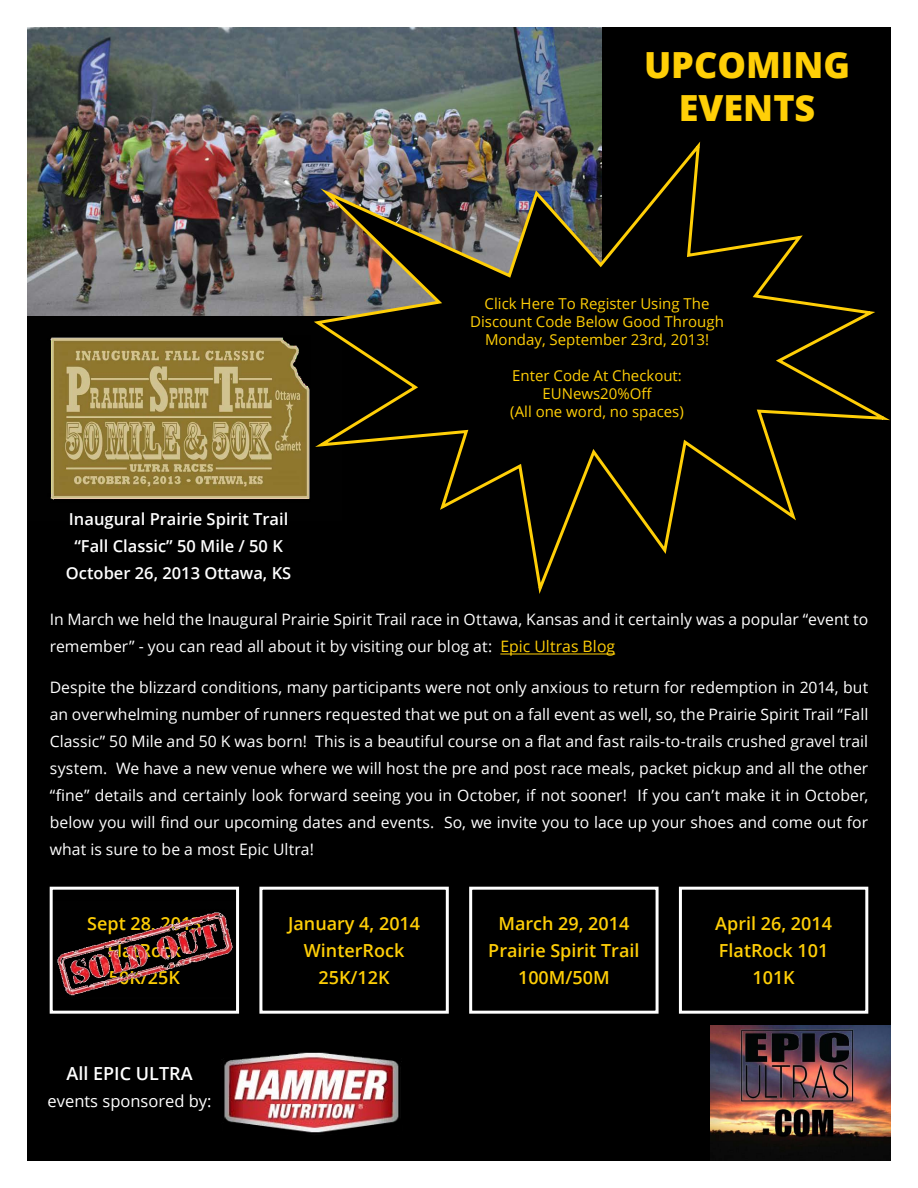
<style>
.page{position:relative;width:918px;height:1188px;background:#fff}
.page>*{position:absolute;margin:0;border:0;box-sizing:border-box;transform-origin:0 0}
.t1{font:800 36px/43.2px "Open Sans";color:#ffcf07;text-align:center}
.t2{font:600 18px/27px "Open Sans";color:#ffcf07;text-align:center}
.t3{font:600 18px "Open Sans";color:#fff}
.t4{font:600 16.5px/27px "Open Sans";color:#fff;text-align:center}
.t5{font:16.5px "Open Sans";color:#fff}
.t6{font:15.75px/27px "Open Sans";letter-spacing:.005em;color:#fff}
.t7{font:15px/18px "Open Sans";color:#ffcf07;text-align:center}
.s1{color:#ffcf07}
</style>
<div class="page">
<div style="left:27px;top:27px;width:864px;height:1134px;background:#000"></div>
<img style="left:27px;top:27px;width:575px;height:288px">
<img style="left:27px;top:315px;width:282px;height:185px">
<img style="left:224px;top:1052px;width:177px;height:81px">
<img style="left:711px;top:1026px;width:180px;height:135px">
<hr style="left:500px;top:654px;width:115px;height:1px;background:#ffcf07">
<div style="left:50px;top:887px;width:189px;height:127px;border:3px solid #fff"></div>
<div style="left:259px;top:887px;width:190px;height:127px;border:3px solid #fff"></div>
<div style="left:469px;top:887px;width:190px;height:127px;border:3px solid #fff"></div>
<div style="left:679px;top:887px;width:189px;height:127px;border:3px solid #fff"></div>
<img style="left:51px;top:901px;width:187px;height:98px">
<svg style="left:309px;top:137px;width:581px;height:457px"></svg>
<h1 class="t1" style="left:644px;top:41px;width:208px">UPCOMING<br>EVENTS</h1>
<p class="t4" style="left:66px;top:505px;width:227px">Inaugural Prairie Spirit Trail “Fall Classic” 50 Mile / 50 K<br>October 26, 2013 Ottawa, KS</p>
<p class="t7" style="left:470px;top:295px;width:255px">Click Here To Register Using The<br>Discount Code Below Good Through<br>Monday, September 23rd, 2013!</p>
<p class="t7" style="left:510px;top:367px;width:175px">Enter Code At Checkout:<br>EUNews20%Off<br>(All one word, no spaces)</p>
<p class="t6" style="left:50px;top:606px;width:820px">In March we held the Inaugural Prairie Spirit Trail race in Ottawa, Kansas and it certainly was a popular “event to remember” - you can read all about it by visiting our blog at: <span class="s1">Epic Ultras Blog</span></p>
<p class="t6" style="left:50px;top:673px;width:820px;text-align:justify">Despite the blizzard conditions, many participants were not only anxious to return for redemption in 2014, but an overwhelming number of runners requested that we put on a fall event as well, so, the Prairie Spirit Trail “Fall Classic” 50 Mile and 50 K was born! This is a beautiful course on a flat and fast rails-to-trails crushed gravel trail system. We have a new venue where we will host the pre and post race meals, packet pickup and all the other “fine” details and certainly look forward seeing you in October, if not sooner! If you can’t make it in October, below you will find our upcoming dates and events. So, we invite you to lace up your shoes and come out for what is sure to be a most Epic Ultra!</p>
<p class="t2" style="left:87px;top:910px;width:116px">Sept 28, 2013<br>FlatRock<br>50K/25K</p>
<p class="t2" style="left:288px;top:910px;width:134px">January 4, 2014<br>WinterRock<br>25K/12K</p>
<p class="t2" style="left:488px;top:910px;width:153px">March 29, 2014<br>Prairie Spirit Trail<br>100M/50M</p>
<p class="t2" style="left:715px;top:910px;width:118px">April 26, 2014<br>FlatRock 101<br>101K</p>
<p class="t3" style="left:67px;top:1061px;width:128px">All EPIC ULTRA</p>
<p class="t5" style="left:48px;top:1090px;width:166px">events sponsored by:</p>
</div>
